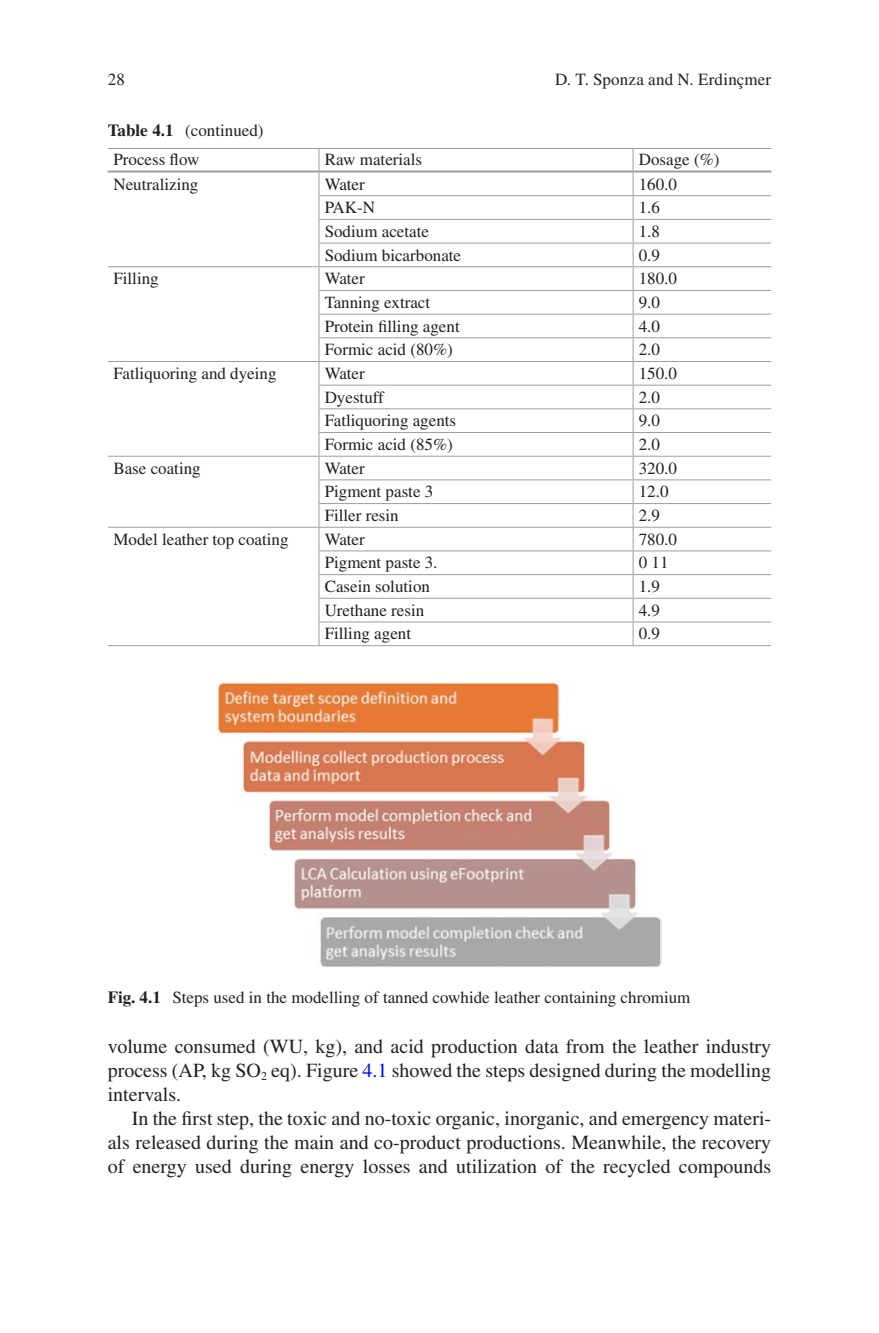
<style>
.page{position:relative;width:879px;height:1333px;background:#fff}
.page>*{position:absolute;margin:0;border:0;box-sizing:border-box;transform-origin:0 0}
.Text{font:20px/24px "Times LT Std";color:#231f20;text-align:justify}
.Text_flush{font:20px/24px "Times LT Std";color:#231f20;text-align:justify}
.T_Body{font:17px/28.6px "Times LT Std";color:#231f20}
.T_Head{font:17px "Times LT Std";color:#231f20}
.s1{font-weight:700}
.s2{color:#00f}
</style>
<div class="page">
<hr style="left:108px;top:170px;width:211px;height:2px;background:#9e9e9e">
<hr style="left:319px;top:170px;width:314px;height:2px;background:#9e9e9e">
<hr style="left:633px;top:170px;width:138px;height:2px;background:#9e9e9e">
<hr style="left:319px;top:645px;width:314px;height:1px;background:#9e9e9e">
<svg style="left:632px;top:149px;width:1px;height:496px"></svg>
<hr style="left:633px;top:645px;width:138px;height:1px;background:#9e9e9e">
<hr style="left:108px;top:645px;width:211px;height:1px;background:#9e9e9e">
<hr style="left:108px;top:148px;width:211px;height:1px;background:#9e9e9e">
<hr style="left:319px;top:148px;width:314px;height:1px;background:#9e9e9e">
<hr style="left:633px;top:148px;width:138px;height:1px;background:#9e9e9e">
<hr style="left:318px;top:195px;width:315px;height:1px;background:#9e9e9e">
<hr style="left:633px;top:195px;width:138px;height:1px;background:#9e9e9e">
<hr style="left:318px;top:219px;width:315px;height:1px;background:#9e9e9e">
<hr style="left:633px;top:219px;width:138px;height:1px;background:#9e9e9e">
<hr style="left:318px;top:242px;width:315px;height:1px;background:#9e9e9e">
<hr style="left:633px;top:242px;width:138px;height:1px;background:#9e9e9e">
<hr style="left:108px;top:266px;width:211px;height:1px;background:#9e9e9e">
<hr style="left:319px;top:266px;width:314px;height:1px;background:#9e9e9e">
<hr style="left:633px;top:266px;width:138px;height:1px;background:#9e9e9e">
<hr style="left:318px;top:290px;width:315px;height:1px;background:#9e9e9e">
<hr style="left:633px;top:290px;width:138px;height:1px;background:#9e9e9e">
<hr style="left:318px;top:313px;width:315px;height:1px;background:#9e9e9e">
<hr style="left:633px;top:313px;width:138px;height:1px;background:#9e9e9e">
<hr style="left:318px;top:337px;width:315px;height:1px;background:#9e9e9e">
<hr style="left:633px;top:337px;width:138px;height:1px;background:#9e9e9e">
<hr style="left:108px;top:361px;width:211px;height:1px;background:#9e9e9e">
<hr style="left:319px;top:361px;width:314px;height:1px;background:#9e9e9e">
<hr style="left:633px;top:361px;width:138px;height:1px;background:#9e9e9e">
<hr style="left:318px;top:384px;width:315px;height:1px;background:#9e9e9e">
<hr style="left:633px;top:384px;width:138px;height:1px;background:#9e9e9e">
<hr style="left:318px;top:408px;width:315px;height:1px;background:#9e9e9e">
<hr style="left:633px;top:408px;width:138px;height:1px;background:#9e9e9e">
<hr style="left:318px;top:432px;width:315px;height:1px;background:#9e9e9e">
<hr style="left:633px;top:432px;width:138px;height:1px;background:#9e9e9e">
<hr style="left:108px;top:455px;width:211px;height:1px;background:#9e9e9e">
<hr style="left:319px;top:455px;width:314px;height:1px;background:#9e9e9e">
<hr style="left:633px;top:455px;width:138px;height:1px;background:#9e9e9e">
<hr style="left:318px;top:479px;width:315px;height:1px;background:#9e9e9e">
<hr style="left:633px;top:479px;width:138px;height:1px;background:#9e9e9e">
<hr style="left:318px;top:503px;width:315px;height:1px;background:#9e9e9e">
<svg style="left:318px;top:149px;width:1px;height:496px"></svg>
<hr style="left:633px;top:503px;width:138px;height:1px;background:#9e9e9e">
<hr style="left:108px;top:526px;width:211px;height:1px;background:#9e9e9e">
<hr style="left:319px;top:526px;width:314px;height:1px;background:#9e9e9e">
<hr style="left:633px;top:526px;width:138px;height:1px;background:#9e9e9e">
<hr style="left:318px;top:550px;width:315px;height:1px;background:#9e9e9e">
<hr style="left:633px;top:550px;width:138px;height:1px;background:#9e9e9e">
<hr style="left:318px;top:574px;width:315px;height:1px;background:#9e9e9e">
<hr style="left:633px;top:574px;width:138px;height:1px;background:#9e9e9e">
<hr style="left:318px;top:597px;width:315px;height:1px;background:#9e9e9e">
<hr style="left:633px;top:597px;width:138px;height:1px;background:#9e9e9e">
<hr style="left:318px;top:621px;width:315px;height:1px;background:#9e9e9e">
<hr style="left:633px;top:621px;width:138px;height:1px;background:#9e9e9e">
<img style="left:217px;top:682px;width:444px;height:285px">
<p class="T_Body" style="left:108px;top:65px;width:19px">28</p>
<p class="T_Body" style="left:113px;top:116px;width:152px;text-indent:-6px"><span class="s1">Table 4.1</span> (continued)<br>Process flow</p>
<p class="T_Body" style="left:555px;top:65px;width:218px">D. T. Sponza and N. Erdinçmer</p>
<p class="T_Head" style="left:325px;top:149px;width:99px">Raw materials</p>
<p class="T_Head" style="left:639px;top:149px;width:82px">Dosage (%)</p>
<p class="T_Body" style="left:113px;top:169px;width:86px">Neutralizing</p>
<p class="T_Body" style="left:325px;top:169px;width:42px">Water</p>
<p class="T_Body" style="left:639px;top:169px;width:40px">160.0</p>
<p class="T_Body" style="left:325px;top:193px;width:52px">PAK-N</p>
<p class="T_Body" style="left:639px;top:193px;width:23px">1.6</p>
<p class="T_Body" style="left:325px;top:217px;width:106px">Sodium acetate</p>
<p class="T_Body" style="left:639px;top:217px;width:23px">1.8</p>
<p class="T_Body" style="left:325px;top:240px;width:138px">Sodium bicarbonate</p>
<p class="T_Body" style="left:639px;top:240px;width:23px">0.9</p>
<p class="T_Body" style="left:113px;top:264px;width:47px">Filling</p>
<p class="T_Body" style="left:325px;top:264px;width:42px">Water</p>
<p class="T_Body" style="left:639px;top:264px;width:40px">180.0</p>
<p class="T_Body" style="left:325px;top:288px;width:107px">Tanning extract</p>
<p class="T_Body" style="left:639px;top:288px;width:23px">9.0</p>
<p class="T_Body" style="left:325px;top:311px;width:137px">Protein filling agent</p>
<p class="T_Body" style="left:639px;top:311px;width:23px">4.0</p>
<p class="T_Body" style="left:325px;top:335px;width:130px">Formic acid (80%)</p>
<p class="T_Body" style="left:639px;top:335px;width:23px">2.0</p>
<p class="T_Body" style="left:113px;top:359px;width:165px">Fatliquoring and dyeing</p>
<p class="T_Body" style="left:325px;top:359px;width:42px">Water</p>
<p class="T_Body" style="left:639px;top:359px;width:40px">150.0</p>
<p class="T_Body" style="left:325px;top:382px;width:61px">Dyestuff</p>
<p class="T_Body" style="left:639px;top:382px;width:23px">2.0</p>
<p class="T_Body" style="left:325px;top:406px;width:133px">Fatliquoring agents</p>
<p class="T_Body" style="left:639px;top:406px;width:23px">9.0</p>
<p class="T_Body" style="left:325px;top:430px;width:130px">Formic acid (85%)</p>
<p class="T_Body" style="left:639px;top:430px;width:23px">2.0</p>
<p class="T_Body" style="left:113px;top:453px;width:89px">Base coating</p>
<p class="T_Body" style="left:325px;top:453px;width:42px">Water</p>
<p class="T_Body" style="left:639px;top:453px;width:40px">320.0</p>
<p class="T_Body" style="left:325px;top:477px;width:110px">Pigment paste 3</p>
<p class="T_Body" style="left:639px;top:477px;width:31px">12.0</p>
<p class="T_Body" style="left:325px;top:501px;width:76px">Filler resin</p>
<p class="T_Body" style="left:639px;top:501px;width:23px">2.9</p>
<p class="T_Body" style="left:113px;top:524px;width:177px">Model leather top coating</p>
<p class="T_Body" style="left:325px;top:524px;width:42px">Water</p>
<p class="T_Body" style="left:639px;top:524px;width:40px">780.0</p>
<p class="T_Body" style="left:325px;top:548px;width:114px">Pigment paste 3.</p>
<p class="T_Body" style="left:639px;top:548px;width:31px">0 11</p>
<p class="T_Body" style="left:325px;top:572px;width:107px">Casein solution</p>
<p class="T_Body" style="left:639px;top:572px;width:23px">1.9</p>
<p class="T_Body" style="left:325px;top:595px;width:101px">Urethane resin</p>
<p class="T_Body" style="left:639px;top:595px;width:23px">4.9</p>
<p class="T_Body" style="left:325px;top:619px;width:88px">Filling agent</p>
<p class="T_Body" style="left:639px;top:619px;width:23px">0.9</p>
<p class="T_Body" style="left:108px;top:983px;width:584px"><span class="s1">Fig. 4.1</span> Steps used in the modelling of tanned cowhide leather containing chromium</p>
<p class="Text_flush" style="left:108px;top:1034px;width:665px">volume consumed (WU, kg), and acid production data from the leather industry process (AP, kg SO<sub>2</sub> eq). Figure <span class="s2">4.1</span> showed the steps designed during the modelling intervals.</p>
<p class="Text" style="left:108px;top:1106px;width:665px;text-indent:24px">In the first step, the toxic and no-toxic organic, inorganic, and emergency materi&shy;als released during the main and co-product productions. Meanwhile, the recovery of energy used during energy losses and utilization of the recycled compounds</p>
</div>
